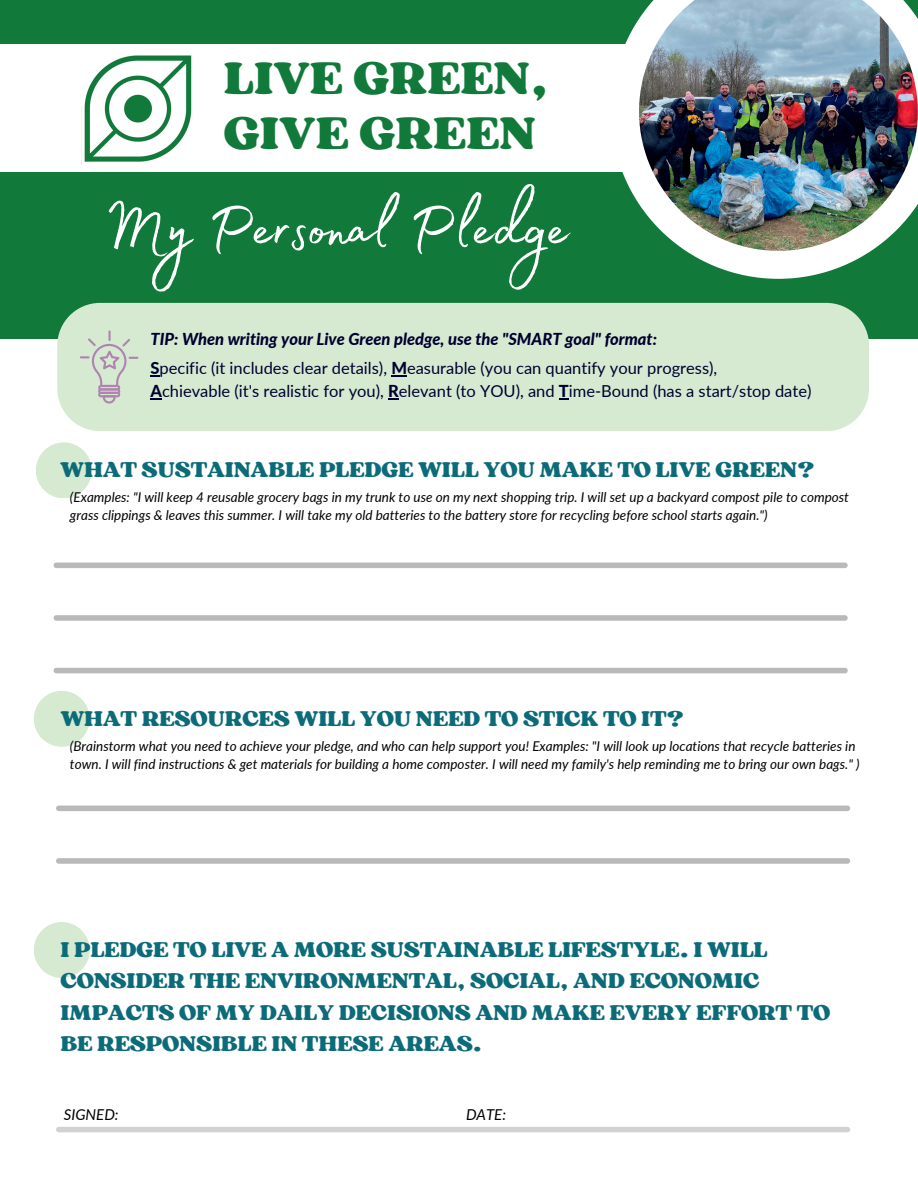
<style>
.page{position:relative;width:918px;height:1188px;background:#117a3b}
.page>*{position:absolute;margin:0;border:0;box-sizing:border-box;transform-origin:0 0}
.t1{font:79.5px "Madelyn Fill";color:#fff}
.t2{font:48px "Sergio Trendy";color:#117a3b}
.t3{font:22.5px/31.5px "Sergio Trendy";letter-spacing:-.01em;color:#0c6b78}
.t4{font:16.5px "Lato";color:#00002f}
.t5{font:italic 800 16.5px "Lato";color:#00002f}
.t6{font:italic 15px "Lato";color:#000}
.t7{font:italic 13.5px/18px "Lato";color:#000}
.s1{font-weight:800}
</style>
<div class="page">
<div style="left:0;top:339px;width:918px;height:849px;background:#fff"></div>
<svg style="left:54px;top:562px;width:794px;height:112px"></svg>
<div style="left:0;top:44px;width:918px;height:128px;background:#fff"></div>
<svg style="left:622px;top:19px;width:249px;height:260px;fill:#fff"></svg>
<img style="left:639px;top:0;width:279px;height:251px">
<svg style="left:56px;top:805px;width:794px;height:59px"></svg>
<div style="left:34px;top:691px;width:56px;height:56px;background:#d5ead1;border-radius:50%"></div>
<div style="left:36px;top:442px;width:56px;height:56px;background:#d5ead1;border-radius:50%"></div>
<div style="left:34px;top:922px;width:56px;height:56px;background:#d5ead1;border-radius:50%"></div>
<svg style="left:56px;top:1127px;width:794px;height:6px;background:#d6d6d6"></svg>
<div style="left:57px;top:303px;width:812px;height:128px;background:#d5ead1"></div>
<svg style="left:80px;top:330px;width:58px;height:74px;background:#ced9cb"></svg>
<svg style="left:391px;top:376px;width:16px;height:1px"></svg>
<svg style="left:150px;top:398px;width:12px;height:1px"></svg>
<img style="left:81px;top:55px;width:111px;height:110px">
<p class="t2" style="left:224px;top:48px;width:326px">LIVE GREEN,</p>
<p class="t2" style="left:224px;top:103px;width:313px">GIVE GREEN</p>
<p class="t1" style="left:105px;top:168px;width:466px">My Personal Pledge</p>
<p class="t5" style="left:150px;top:329px;width:508px">TIP: When writing your Live Green pledge, use the "SMART goal" format:</p>
<p class="t4" style="left:150px;top:358px;width:568px"><span class="s1">S</span>pecific (it includes clear details), <span class="s1">M</span>easurable (you can quantify your progress),</p>
<p class="t4" style="left:150px;top:381px;width:663px"><span class="s1">A</span>chievable (it's realistic for you), <span class="s1">R</span>elevant (to YOU), and <span class="s1">T</span>ime-Bound (has a start/stop date)</p>
<p class="t3" style="left:60px;top:453px;width:756px">WHAT SUSTAINABLE PLEDGE WILL YOU MAKE TO LIVE GREEN?</p>
<p class="t7" style="left:70px;top:488px;width:781px">(Examples: "I will keep 4 reusable grocery bags in my trunk to use on my next shopping trip. I will set up a backyard compost pile to compost grass clippings &amp; leaves this summer. I will take my old batteries to the battery store for recycling before school starts again.")</p>
<p class="t3" style="left:60px;top:702px;width:625px">WHAT RESOURCES WILL YOU NEED TO STICK TO IT?</p>
<p class="t7" style="left:70px;top:737px;width:791px">(Brainstorm what you need to achieve your pledge, and who can help support you! Examples: "I will look up locations that recycle batteries in town. I will find instructions &amp; get materials for building a home composter. I will need my family's help reminding me to bring our own bags." )</p>
<p class="t3" style="left:60px;top:933px;width:771px">I PLEDGE TO LIVE A MORE SUSTAINABLE LIFESTYLE. I WILL CONSIDER THE ENVIRONMENTAL, SOCIAL, AND ECONOMIC IMPACTS OF MY DAILY DECISIONS AND MAKE EVERY EFFORT TO BE RESPONSIBLE IN THESE AREAS.</p>
<p class="t6" style="left:64px;top:1105px;width:56px">SIGNED:</p>
<p class="t6" style="left:466px;top:1105px;width:42px">DATE:</p>
</div>
